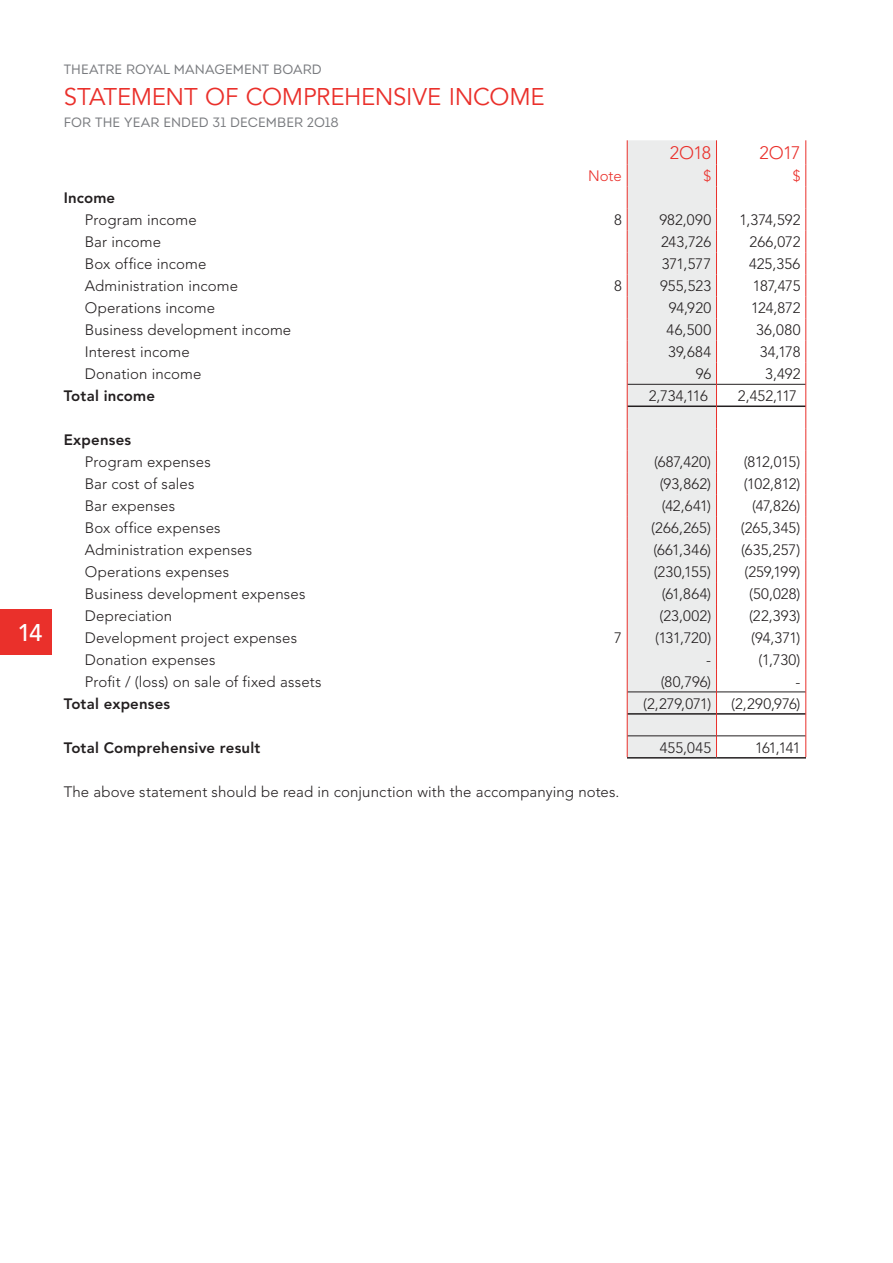
<style>
.page{position:relative;width:893px;height:1263px;background:#fff}
.page>*{position:absolute;margin:0;border:0;box-sizing:border-box;transform-origin:0 0}
.t1{font:24px "Avenir LT Std";letter-spacing:-.01em;color:#ea302b}
.t2{font:500 24px "Avenir LT Std";color:#fff}
.t3{font:300 18px "Avenir LT Std";letter-spacing:-.045em;color:#ea302b}
.t4{font:300 15px "Avenir LT Std";letter-spacing:.005em;color:#231f20}
.t5{font:800 15px "Avenir LT Std";letter-spacing:.01em;color:#231f20}
.t6{font:300 15px "Avenir LT Std";color:#ea302b}
.t7{font:13.5px "Intro";letter-spacing:.01em;color:#787a7e}
</style>
<div class="page">
<div style="left:0;top:609px;width:51px;height:45px;background:#ea302b"></div>
<div style="left:628px;top:140px;width:88px;height:617px;background:#ebecec"></div>
<hr style="left:627px;top:691px;width:89px;height:1px;background:#231f20">
<hr style="left:717px;top:691px;width:89px;height:1px;background:#231f20">
<hr style="left:627px;top:384px;width:89px;height:1px;background:#231f20">
<hr style="left:717px;top:384px;width:89px;height:1px;background:#231f20">
<hr style="left:627px;top:713px;width:89px;height:2px;background:#231f20">
<hr style="left:717px;top:713px;width:89px;height:2px;background:#231f20">
<hr style="left:627px;top:735px;width:89px;height:1px;background:#231f20">
<hr style="left:717px;top:735px;width:89px;height:1px;background:#231f20">
<hr style="left:627px;top:405px;width:89px;height:2px;background:#231f20">
<hr style="left:717px;top:405px;width:89px;height:2px;background:#231f20">
<hr style="left:627px;top:757px;width:89px;height:1px;background:#231f20">
<hr style="left:716px;top:757px;width:90px;height:1px;background:#231f20">
<svg style="left:627px;top:140px;width:1px;height:617px"></svg>
<svg style="left:716px;top:140px;width:1px;height:617px"></svg>
<svg style="left:805px;top:140px;width:1px;height:617px"></svg>
<h1 class="t2" style="left:17px;top:618px;width:27px">14</h1>
<p class="t7" style="left:64px;top:61px;width:260px">THEATRE ROYAL MANAGEMENT BOARD</p>
<h1 class="t1" style="left:64px;top:83px;width:482px">STATEMENT OF COMPREHENSIVE INCOME</h1>
<p class="t7" style="left:64px;top:114px;width:277px">FOR THE YEAR ENDED 31 DECEMBER 2O18</p>
<p class="t3" style="left:670px;top:142px;width:43px">2O18</p>
<p class="t3" style="left:760px;top:142px;width:42px">2O17</p>
<p class="t6" style="left:588px;top:167px;width:35px">Note</p>
<p class="t6" style="left:703px;top:167px;width:9px">$</p>
<p class="t6" style="left:793px;top:167px;width:9px">$</p>
<p class="t5" style="left:64px;top:189px;width:53px">Income</p>
<p class="t4" style="left:85px;top:211px;width:113px">Program income</p>
<p class="t4" style="left:614px;top:211px;width:9px">8</p>
<p class="t4" style="left:659px;top:211px;width:53px">982,090</p>
<p class="t4" style="left:739px;top:211px;width:62px">1,374,592</p>
<p class="t4" style="left:85px;top:233px;width:78px">Bar income</p>
<p class="t4" style="left:661px;top:233px;width:52px">243,726</p>
<p class="t4" style="left:749px;top:233px;width:52px">266,072</p>
<p class="t4" style="left:85px;top:255px;width:123px">Box office income</p>
<p class="t4" style="left:662px;top:255px;width:51px">371,577</p>
<p class="t4" style="left:749px;top:255px;width:53px">425,356</p>
<p class="t4" style="left:85px;top:277px;width:155px">Administration income</p>
<p class="t4" style="left:614px;top:277px;width:9px">8</p>
<p class="t4" style="left:660px;top:277px;width:53px">955,523</p>
<p class="t4" style="left:753px;top:277px;width:49px">187,475</p>
<p class="t4" style="left:85px;top:299px;width:132px">Operations income</p>
<p class="t4" style="left:669px;top:299px;width:44px">94,920</p>
<p class="t4" style="left:751px;top:299px;width:51px">124,872</p>
<p class="t4" style="left:85px;top:321px;width:208px">Business development income</p>
<p class="t4" style="left:666px;top:321px;width:46px">46,500</p>
<p class="t4" style="left:756px;top:321px;width:46px">36,080</p>
<p class="t4" style="left:85px;top:343px;width:106px">Interest income</p>
<p class="t4" style="left:668px;top:343px;width:45px">39,684</p>
<p class="t4" style="left:760px;top:343px;width:42px">34,178</p>
<p class="t4" style="left:85px;top:365px;width:118px">Donation income</p>
<p class="t4" style="left:696px;top:365px;width:17px">96</p>
<p class="t4" style="left:765px;top:365px;width:37px">3,492</p>
<p class="t5" style="left:64px;top:387px;width:93px">Total income</p>
<p class="t4" style="left:649px;top:387px;width:61px">2,734,116</p>
<p class="t4" style="left:738px;top:387px;width:61px">2,452,117</p>
<p class="t5" style="left:64px;top:431px;width:69px">Expenses</p>
<p class="t4" style="left:85px;top:453px;width:127px">Program expenses</p>
<p class="t4" style="left:654px;top:453px;width:59px">(687,420)</p>
<p class="t4" style="left:744px;top:453px;width:58px">(812,015)</p>
<p class="t4" style="left:85px;top:475px;width:111px">Bar cost of sales</p>
<p class="t4" style="left:660px;top:475px;width:53px">(93,862)</p>
<p class="t4" style="left:744px;top:475px;width:58px">(102,812)</p>
<p class="t4" style="left:85px;top:497px;width:92px">Bar expenses</p>
<p class="t4" style="left:662px;top:497px;width:51px">(42,641)</p>
<p class="t4" style="left:752px;top:497px;width:50px">(47,826)</p>
<p class="t4" style="left:85px;top:519px;width:137px">Box office expenses</p>
<p class="t4" style="left:651px;top:519px;width:61px">(266,265)</p>
<p class="t4" style="left:741px;top:519px;width:61px">(265,345)</p>
<p class="t4" style="left:85px;top:541px;width:169px">Administration expenses</p>
<p class="t4" style="left:653px;top:541px;width:59px">(661,346)</p>
<p class="t4" style="left:741px;top:541px;width:61px">(635,257)</p>
<p class="t4" style="left:85px;top:563px;width:146px">Operations expenses</p>
<p class="t4" style="left:654px;top:563px;width:59px">(230,155)</p>
<p class="t4" style="left:744px;top:563px;width:58px">(259,199)</p>
<p class="t4" style="left:85px;top:585px;width:222px">Business development expenses</p>
<p class="t4" style="left:662px;top:585px;width:51px">(61,864)</p>
<p class="t4" style="left:749px;top:585px;width:53px">(50,028)</p>
<p class="t4" style="left:85px;top:607px;width:89px">Depreciation</p>
<p class="t4" style="left:659px;top:607px;width:53px">(23,002)</p>
<p class="t4" style="left:749px;top:607px;width:53px">(22,393)</p>
<p class="t4" style="left:85px;top:629px;width:214px">Development project expenses</p>
<p class="t4" style="left:614px;top:629px;width:9px">7</p>
<p class="t4" style="left:655px;top:629px;width:58px">(131,720)</p>
<p class="t4" style="left:751px;top:629px;width:51px">(94,371)</p>
<p class="t4" style="left:85px;top:651px;width:132px">Donation expenses</p>
<p class="t4" style="left:706px;top:651px;width:6px">-</p>
<p class="t4" style="left:759px;top:651px;width:43px">(1,730)</p>
<p class="t4" style="left:85px;top:673px;width:238px">Profit / (loss) on sale of fixed assets</p>
<p class="t4" style="left:661px;top:673px;width:52px">(80,796)</p>
<p class="t4" style="left:795px;top:673px;width:6px">-</p>
<p class="t5" style="left:64px;top:695px;width:108px">Total expenses</p>
<p class="t4" style="left:643px;top:695px;width:70px">(2,279,071)</p>
<p class="t4" style="left:731px;top:695px;width:71px">(2,290,976)</p>
<p class="t5" style="left:64px;top:738px;width:198px">Total Comprehensive result</p>
<p class="t4" style="left:660px;top:739px;width:53px">455,045</p>
<p class="t4" style="left:755px;top:739px;width:47px">161,141</p>
<p class="t4" style="left:64px;top:782px;width:557px">The above statement should be read in conjunction with the accompanying notes.</p>
</div>
